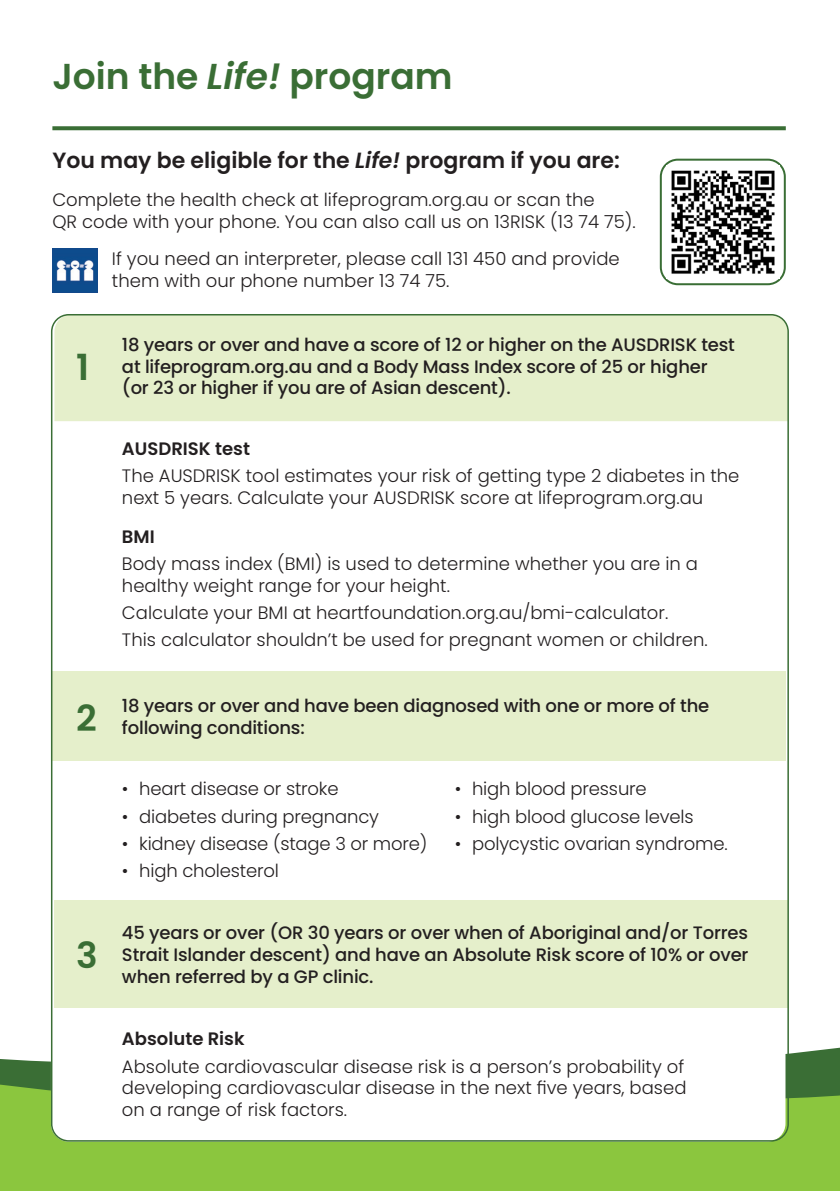
<style>
.page{position:relative;width:840px;height:1191px;background:#fff}
.page>*{position:absolute;margin:0;border:0;box-sizing:border-box;transform-origin:0 0}
.t1{font:600 36px "Poppins";color:#3a6e35}
.t2{font:600 22px "Poppins";color:#231f20}
.t3{font:300 18px/21.6px "Poppins";color:#231f20}
.t4{font:500 18px/21.6px "Poppins";letter-spacing:-.01em;color:#231f20}
.t5{font:600 18px "Poppins";color:#231f20}
.s1{font-style:italic}
</style>
<div class="page">
<svg style="left:0;top:1027px;width:839px;height:37px"></svg>
<svg style="left:0;top:1064px;width:839px;height:127px;background:#85c03e"></svg>
<div style="left:659px;top:159px;width:126px;height:126px;border:2px solid #3a6e35;border-radius:17px"></div>
<img style="left:671px;top:170px;width:104px;height:104px">
<svg style="left:51px;top:1030px;width:734px;height:111px"></svg>
<div style="left:54px;top:900px;width:733px;height:108px;background:#e5efcb"></div>
<div style="left:54px;top:314px;width:733px;height:107px;background:#e5efcb"></div>
<div style="left:52px;top:671px;width:733px;height:89px;background:#e5efcb"></div>
<svg style="left:52px;top:126px;width:733px;height:4px;background:#467742"></svg>
<img style="left:53px;top:248px;width:44px;height:45px">
<h1 class="t1" style="left:52px;top:55px;width:401px">Join the <span class="s1">Life!</span> program</h1>
<p class="t2" style="left:52px;top:148px;width:568px">You may be eligible for the <span class="s1">Life!</span> program if you are:</p>
<p class="t3" style="left:52px;top:189px;width:584px">Complete the health check at lifeprogram.org.au or scan the<br>QR code with your phone. You can also call us on 13RISK (13 74 75).</p>
<p class="t3" style="left:112px;top:248px;width:509px">If you need an interpreter, please call 131 450 and provide them with our phone number 13 74 75.</p>
<h1 class="t1" style="left:76px;top:346px;width:15px">1</h1>
<h1 class="t1" style="left:76px;top:697px;width:22px">2</h1>
<h1 class="t1" style="left:76px;top:934px;width:23px">3</h1>
<p class="t4" style="left:122px;top:334px;width:614px">18 years or over and have a score of 12 or higher on the AUSDRISK test at lifeprogram.org.au and a Body Mass Index score of 25 or higher (or 23 or higher if you are of Asian descent).</p>
<p class="t5" style="left:122px;top:438px;width:129px">AUSDRISK test</p>
<p class="t3" style="left:122px;top:465px;width:618px">The AUSDRISK tool estimates your risk of getting type 2 diabetes in the next 5 years. Calculate your AUSDRISK score at lifeprogram.org.au</p>
<p class="t5" style="left:122px;top:526px;width:34px">BMI</p>
<p class="t3" style="left:122px;top:553px;width:577px">Body mass index (BMI) is used to determine whether you are in a healthy weight range for your height.</p>
<p class="t3" style="left:122px;top:599px;width:587px;line-height:27.2px">Calculate your BMI at heartfoundation.org.au/bmi-calculator.<br>This calculator shouldn’t be used for pregnant women or children.</p>
<p class="t4" style="left:122px;top:695px;width:588px">18 years or over and have been diagnosed with one or more of the following conditions:</p>
<p class="t3" style="left:122px;top:778px;width:218px">• heart disease or stroke</p>
<p class="t3" style="left:122px;top:805px;width:258px">• diabetes during pregnancy</p>
<p class="t3" style="left:122px;top:833px;width:307px">• kidney disease (stage 3 or more)</p>
<p class="t3" style="left:122px;top:860px;width:158px">• high cholesterol</p>
<p class="t3" style="left:454px;top:778px;width:193px">• high blood pressure</p>
<p class="t3" style="left:454px;top:805px;width:240px">• high blood glucose levels</p>
<p class="t3" style="left:454px;top:833px;width:274px">• polycystic ovarian syndrome.</p>
<p class="t4" style="left:122px;top:922px;width:627px;text-align:justify">45 years or over (OR 30 years or over when of Aboriginal and/or Torres Strait Islander descent) and have an Absolute Risk score of 10% or over when referred by a GP clinic.</p>
<p class="t5" style="left:122px;top:1028px;width:124px">Absolute Risk</p>
<p class="t3" style="left:122px;top:1055px;width:565px">Absolute cardiovascular disease risk is a person’s probability of developing cardiovascular disease in the next five years, based on a range of risk factors.</p>
</div>
